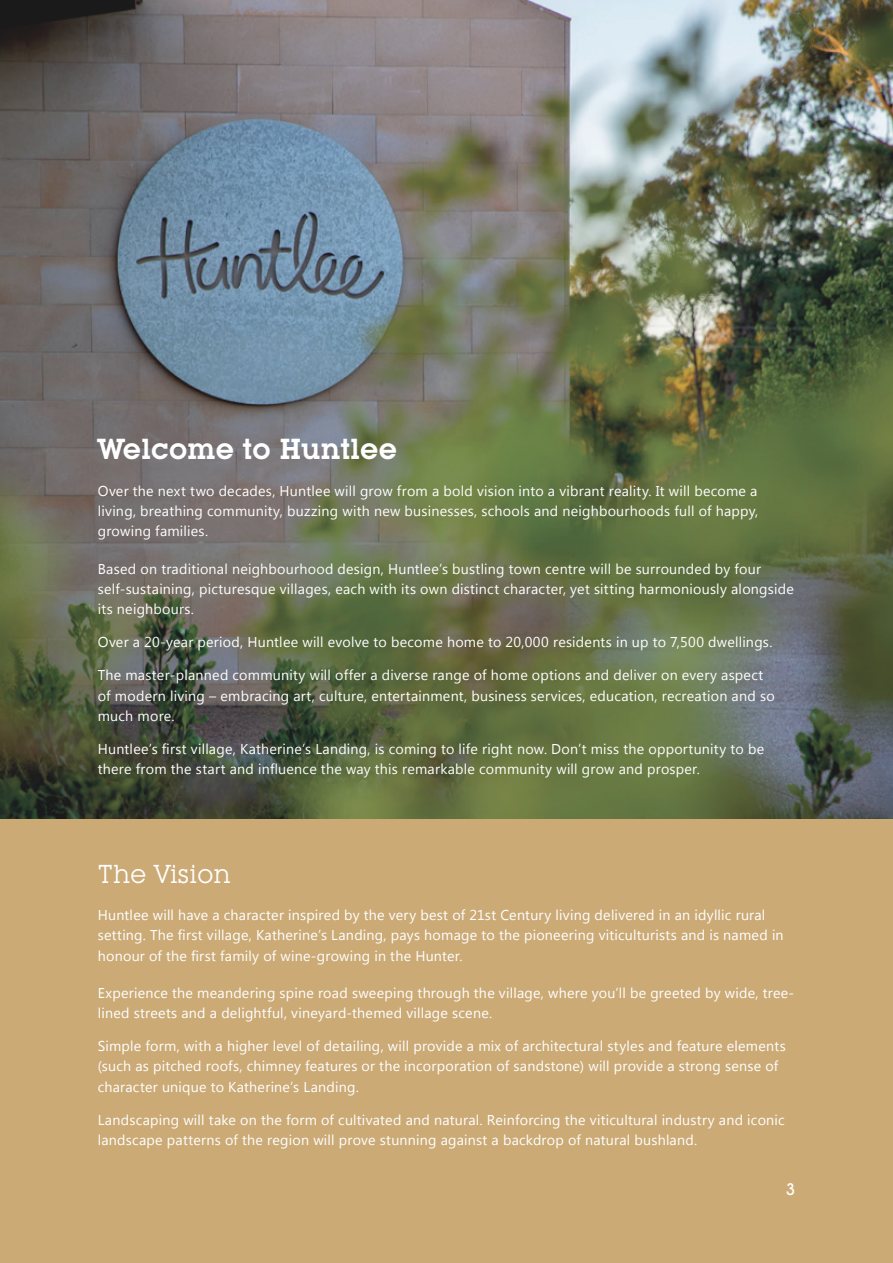
<style>
.page{position:relative;width:893px;height:1263px;background:#fff}
.page>*{position:absolute;margin:0;border:0;box-sizing:border-box;transform-origin:0 0}
.t1{font:600 28.5px "Lubalin Graph IT Cby BT";letter-spacing:.01em;color:#fff}
.t2{font:25.5px "Lubalin Graph IT Cby BT";letter-spacing:.01em;color:#fff}
.t3{font:500 16.5px "Lubalin Graph IT Cby BT";color:#fff}
.t4{font:14.25px/20.2px "Segoe UI";letter-spacing:.015em;color:#fff}
</style>
<div class="page">
<img style="left:0;top:0;width:893px;height:820px">
<div style="left:0;top:820px;width:893px;height:443px;background:#cbaa76"></div>
<h1 class="t1" style="left:98px;top:431px;width:301px">Welcome to Huntlee</h1>
<p class="t4" style="left:98px;top:480px;width:662px;text-align:justify">Over the next two decades, Huntlee will grow from a bold vision into a vibrant reality. It will become a living, breathing community, buzzing with new businesses, schools and neighbourhoods full of happy, growing families.</p>
<p class="t4" style="left:98px;top:558px;width:698px">Based on traditional neighbourhood design, Huntlee’s bustling town centre will be surrounded by four self-sustaining, picturesque villages, each with its own distinct character, yet sitting harmoniously alongside its neighbours.</p>
<p class="t4" style="left:98px;top:631px;width:676px">Over a 20-year period, Huntlee will evolve to become home to 20,000 residents in up to 7,500 dwellings.</p>
<p class="t4" style="left:98px;top:664px;width:678px">The master-planned community will offer a diverse range of home options and deliver on every aspect of modern living – embracing art, culture, entertainment, business services, education, recreation and so much more.</p>
<p class="t4" style="left:98px;top:738px;width:668px">Huntlee’s first village, Katherine’s Landing, is coming to life right now. Don’t miss the opportunity to be there from the start and influence the way this remarkable community will grow and prosper.</p>
<h2 class="t2" style="left:98px;top:858px;width:135px">The Vision</h2>
<p class="t4" style="left:98px;top:904px;width:687px">Huntlee will have a character inspired by the very best of 21st Century living delivered in an idyllic rural setting. The first village, Katherine’s Landing, pays homage to the pioneering viticulturists and is named in honour of the first family of wine-growing in the Hunter.</p>
<p class="t4" style="left:98px;top:982px;width:698px">Experience the meandering spine road sweeping through the village, where you’ll be greeted by wide, tree&shy;lined streets and a delightful, vineyard-themed village scene.</p>
<p class="t4" style="left:98px;top:1035px;width:689px">Simple form, with a higher level of detailing, will provide a mix of architectural styles and feature elements (such as pitched roofs, chimney features or the incorporation of sandstone) will provide a strong sense of character unique to Katherine’s Landing.</p>
<p class="t4" style="left:98px;top:1109px;width:688px">Landscaping will take on the form of cultivated and natural. Reinforcing the viticultural industry and iconic landscape patterns of the region will prove stunning against a backdrop of natural bushland.</p>
<p class="t3" style="left:786px;top:1179px;width:11px">3</p>
</div>
